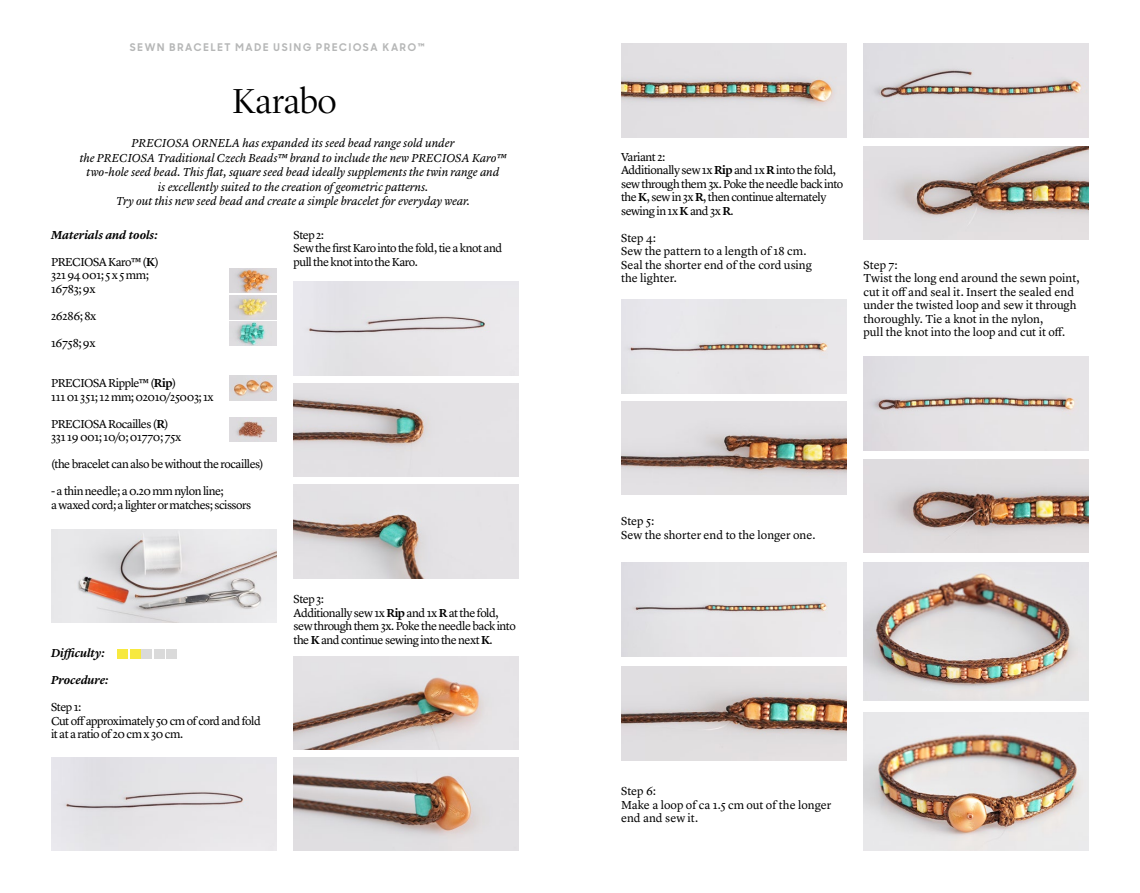
<style>
.page{position:relative;width:1140px;height:893px;background:#fff}
.page>*{position:absolute;margin:0;border:0;box-sizing:border-box;transform-origin:0 0}
.t1{font:300 36px "Lyon Display";letter-spacing:-.01em;color:#000}
.t2{font:12px/13.5px "Lyon Text";letter-spacing:-.04em;color:#000}
.t3{font:12px/13.5px "Lyon Text";color:#000}
.t4{font:italic 12px/14.4px "Lyon Text";letter-spacing:-.005em;color:#000;text-align:center}
.t5{font:italic 600 12px "Lyon Text";letter-spacing:-.005em;color:#000}
.t6{font:700 10.5px "Sharp Sans Display No 1";letter-spacing:.17em;color:#b6b7b7}
.s1{font-weight:600}
</style>
<div class="page">
<div style="left:118px;top:649px;width:10px;height:10px;background:#f7e940"></div>
<div style="left:130px;top:649px;width:10px;height:10px;background:#f7e940"></div>
<div style="left:142px;top:649px;width:10px;height:10px;background:#dadada"></div>
<div style="left:154px;top:649px;width:10px;height:10px;background:#dadada"></div>
<div style="left:167px;top:649px;width:10px;height:10px;background:#dadada"></div>
<img style="left:230px;top:269px;width:46px;height:24px">
<img style="left:230px;top:295px;width:46px;height:24px">
<img style="left:230px;top:321px;width:46px;height:24px">
<img style="left:230px;top:376px;width:46px;height:24px">
<img style="left:230px;top:418px;width:46px;height:24px">
<img style="left:51px;top:529px;width:225px;height:94px">
<div style="left:51px;top:757px;width:225px;height:94px;background:#e5e4e7"></div>
<div style="left:293px;top:282px;width:226px;height:93px;background:#e7e6e9"></div>
<img style="left:293px;top:383px;width:226px;height:94px">
<img style="left:293px;top:485px;width:226px;height:93px">
<img style="left:293px;top:656px;width:226px;height:94px">
<img style="left:293px;top:757px;width:226px;height:94px">
<img style="left:621px;top:44px;width:225px;height:93px">
<img style="left:863px;top:44px;width:226px;height:93px">
<img style="left:863px;top:357px;width:226px;height:93px">
<img style="left:863px;top:146px;width:226px;height:94px">
<img style="left:863px;top:459px;width:226px;height:94px">
<img style="left:863px;top:563px;width:226px;height:138px">
<img style="left:863px;top:712px;width:226px;height:139px">
<div style="left:621px;top:300px;width:225px;height:93px;background:#e7e5e8"></div>
<img style="left:621px;top:401px;width:225px;height:94px">
<img style="left:621px;top:563px;width:225px;height:93px">
<img style="left:621px;top:667px;width:225px;height:93px">
<p class="t6" style="left:130px;top:39px;width:202px">SEWN BRACELET MADE USING PRECI</p>
<p class="t6" style="left:353px;top:39px;width:73px">OSA KARO™</p>
<h1 class="t1" style="left:232px;top:75px;width:106px">Karabo</h1>
<p class="t4" style="left:80px;top:135px;width:428px">PRECIOSA ORNELA has expanded its seed bead range sold under<br>the PRECIOSA Traditional Czech Beads™ brand to include the new PRECIOSA Karo™ two-hole seed bead. This flat, square seed bead ideally supplements the twin range and<br>is excellently suited to the creation of geometric patterns.<br>Try out this new seed bead and create a simple bracelet for everyday wear.</p>
<p class="t2" style="left:293px;top:227px;width:210px">Step 2:<br>Sew the first Karo into the fold, tie a knot and pull the knot into the Karo.</p>
<p class="t5" style="left:51px;top:225px;width:108px">Materials and tools:</p>
<p class="t2" style="left:51px;top:254px;width:109px">PRECIOSA Karo™ (<span class="s1">K</span>)<br>321 94 001; 5 x 5 mm;<br>16783; 9x</p>
<p class="t2" style="left:51px;top:308px;width:47px">26286; 8x</p>
<p class="t2" style="left:51px;top:335px;width:46px">16758; 9x</p>
<p class="t2" style="left:51px;top:375px;width:164px">PRECIOSA Ripple™ (<span class="s1">Rip</span>)<br>111 01 351; 12 mm; 02010/25003; 1x</p>
<p class="t2" style="left:51px;top:416px;width:132px">PRECIOSA Rocailles (<span class="s1">R</span>)<br>331 19 001; 10/0; 01770; 75x</p>
<p class="t2" style="left:51px;top:456px;width:214px">(the bracelet can also be without the rocailles)</p>
<p class="t2" style="left:51px;top:483px;width:201px">- a thin needle; a 0.20 mm nylon line;<br>a waxed cord; a lighter or matches; scissors</p>
<p class="t5" style="left:51px;top:644px;width:55px">Difficulty:</p>
<p class="t5" style="left:51px;top:671px;width:59px">Procedure:</p>
<p class="t2" style="left:51px;top:699px;width:211px">Step 1:<br>Cut off approximately 50 cm of cord and fold it at a ratio of 20 cm x 30 cm.</p>
<p class="t2" style="left:293px;top:591px;width:224px">Step 3:<br>Additionally sew 1x <span class="s1">Rip</span> and 1x <span class="s1">R</span> at the fold, sew through them 3x. Poke the needle back into the <span class="s1">K</span> and continue sewing into the next <span class="s1">K</span>.</p>
<p class="t2" style="left:621px;top:149px;width:224px">Variant 2:<br>Additionally sew 1x <span class="s1">Rip</span> and 1x <span class="s1">R</span> into the fold, sew through them 3x. Poke the needle back into the <span class="s1">K</span>, sew in 3x <span class="s1">R</span>, then continue alternately sewing in 1x <span class="s1">K</span> and 3x <span class="s1">R</span>.</p>
<p class="t3" style="left:621px;top:230px;width:192px">Step 4:<br>Sew the pattern to a length of 18 cm.<br>Seal the shorter end of the cord using the lighter.</p>
<p class="t3" style="left:863px;top:257px;width:218px">Step 7:<br>Twist the long end around the sewn point, cut it off and seal it. Insert the sealed end under the twisted loop and sew it through thoroughly. Tie a knot in the nylon,<br>pull the knot into the loop and cut it off.</p>
<p class="t3" style="left:621px;top:514px;width:196px">Step 5:<br>Sew the shorter end to the longer one.</p>
<p class="t3" style="left:621px;top:784px;width:212px">Step 6:<br>Make a loop of ca 1.5 cm out of the longer end and sew it.</p>
</div>
